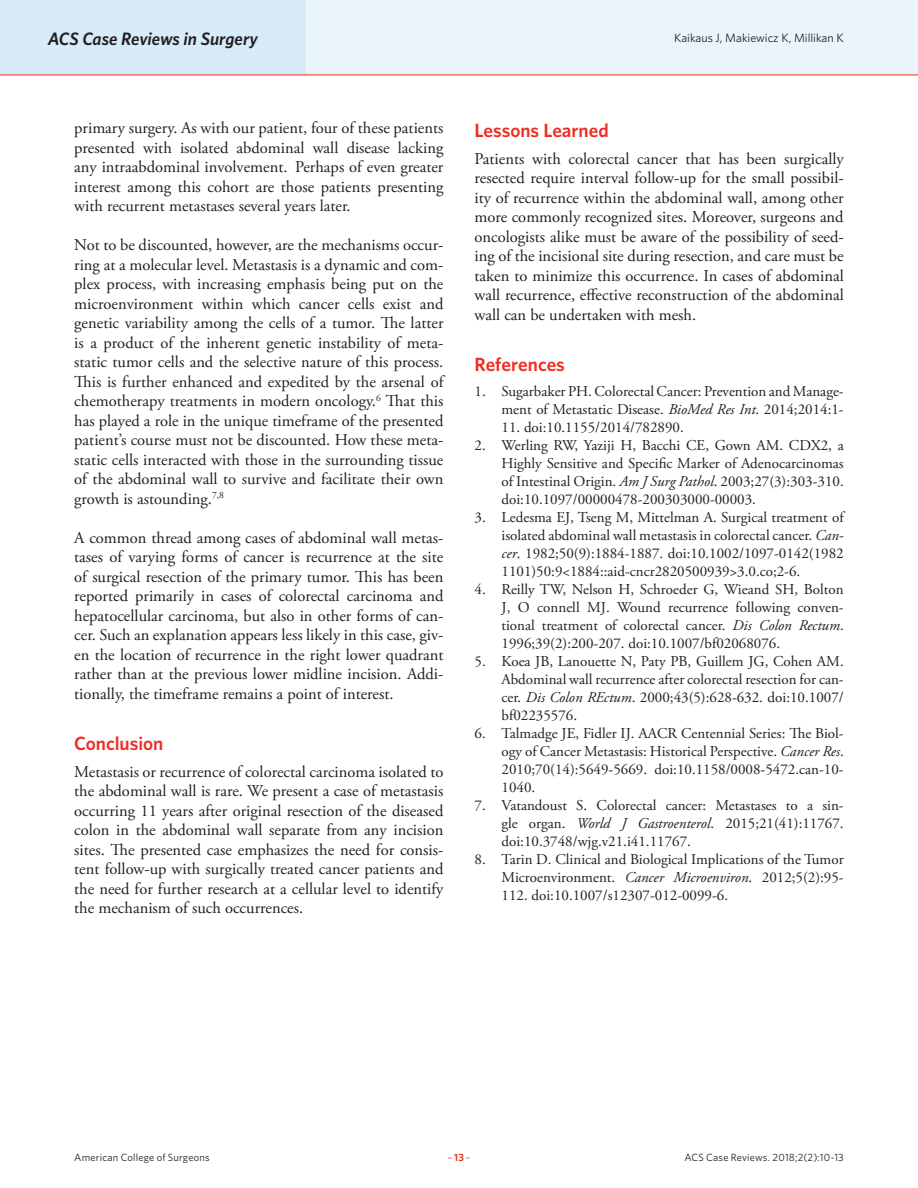
<style>
.page{position:relative;width:918px;height:1188px;background:#fff}
.page>*{position:absolute;margin:0;border:0;box-sizing:border-box;transform-origin:0 0}
.Article_Subhead{font:600 19.2px "Whitney";color:#ee2e22}
.t1{font:italic 600 18px "Whitney";letter-spacing:-.005em;color:#231f20}
.Article_Body_no_inde{font:16.5px/19.5px "Adobe Garamond Pro";color:#231f20;text-align:justify}
.t2{font:15px/18px "Adobe Garamond Pro";color:#231f20;text-align:justify}
.t3{font:12px "Whitney";color:#231f20}
.t4{font:10.5px "Whitney";letter-spacing:.02em;color:#231f20}
.t5{font:10.5px "Whitney";color:#ee2e22}
.s1{font-style:italic}
.s2{font-weight:600}
</style>
<div class="page">
<div style="left:0;top:0;width:918px;height:75px;background:#eaf5fb"></div>
<div style="left:0;top:0;width:306px;height:75px;background:#d7ebf8"></div>
<hr style="left:0;top:75px;width:918px;height:1px;background:#ee2e22">
<p class="t1" style="left:48px;top:26px;width:212px">ACS Case Reviews in Surgery</p>
<p class="t3" style="left:674px;top:30px;width:171px">Kaikaus J, Makiewicz K, Millikan K</p>
<p class="Article_Body_no_inde" style="left:74px;top:119px;width:371px">primary surgery. As with our patient, four of these patients presented with isolated abdominal wall disease lacking any intraabdominal involvement. Perhaps of even greater interest among this cohort are those patients presenting with recurrent metastases several years later.</p>
<p class="Article_Body_no_inde" style="left:74px;top:236px;width:371px">Not to be discounted, however, are the mechanisms occur&shy;ring at a molecular level. Metastasis is a dynamic and com&shy;plex process, with increasing emphasis being put on the microenvironment within which cancer cells exist and genetic variability among the cells of a tumor. The latter is a product of the inherent genetic instability of meta&shy;static tumor cells and the selective nature of this process.<br>This is further enhanced and expedited by the arsenal of chemotherapy treatments in modern oncology.<sup>6</sup> That this has played a role in the unique timeframe of the presented patient’s course must not be discounted. How these meta&shy;static cells interacted with those in the surrounding tissue of the abdominal wall to survive and facilitate their own growth is astounding.<sup>7,8</sup></p>
<p class="Article_Body_no_inde" style="left:74px;top:529px;width:371px">A common thread among cases of abdominal wall metas&shy;tases of varying forms of cancer is recurrence at the site of surgical resection of the primary tumor. This has been reported primarily in cases of colorectal carcinoma and hepatocellular carcinoma, but also in other forms of can&shy;cer. Such an explanation appears less likely in this case, giv&shy;en the location of recurrence in the right lower quadrant rather than at the previous lower midline incision. Addi&shy;tionally, the timeframe remains a point of interest.</p>
<p class="Article_Subhead" style="left:74px;top:730px;width:91px">Conclusion</p>
<p class="Article_Body_no_inde" style="left:74px;top:762px;width:371px">Metastasis or recurrence of colorectal carcinoma isolated to the abdominal wall is rare. We present a case of metastasis occurring 11 years after original resection of the diseased colon in the abdominal wall separate from any incision sites. The presented case emphasizes the need for consis&shy;tent follow-up with surgically treated cancer patients and the need for further research at a cellular level to identify the mechanism of such occurrences.</p>
<p class="Article_Subhead" style="left:475px;top:117px;width:136px">Lessons Learned</p>
<p class="Article_Body_no_inde" style="left:475px;top:149px;width:371px">Patients with colorectal cancer that has been surgically resected require interval follow-up for the small possibil&shy;ity of recurrence within the abdominal wall, among other more commonly recognized sites. Moreover, surgeons and oncologists alike must be aware of the possibility of seed&shy;ing of the incisional site during resection, and care must be taken to minimize this occurrence. In cases of abdominal wall recurrence, effective reconstruction of the abdominal wall can be undertaken with mesh.</p>
<p class="Article_Subhead" style="left:475px;top:351px;width:92px">References</p>
<p class="t2" style="left:475px;top:383px;width:371px;text-align:right">1. Sugarbaker PH. Colorectal Cancer: Prevention and Manage&shy;ment of Metastatic Disease. <span class="s1">BioMed Res Int</span>. 2014;2014:1-</p>
<p class="t2" style="left:502px;top:419px;width:184px">11. doi:10.1155/2014/782890.</p>
<p class="t2" style="left:502px;top:437px;width:344px;text-indent:-27px">2. Werling RW, Yaziji H, Bacchi CE, Gown AM. CDX2, a Highly Sensitive and Specific Marker of Adenocarcinomas of Intestinal Origin. <span class="s1">Am J Surg Pathol</span>. 2003;27(3):303-310. doi:10.1097/00000478-200303000-00003.</p>
<p class="t2" style="left:502px;top:509px;width:344px;text-indent:-27px">3. Ledesma EJ, Tseng M, Mittelman A. Surgical treatment of isolated abdominal wall metastasis in colorectal cancer. <span class="s1">Can&shy;cer</span>. 1982;50(9):1884-1887. doi:10.1002/1097-0142(1982<br>1101)50:9&lt;1884::aid-cncr2820500939&gt;3.0.co;2-6.</p>
<p class="t2" style="left:502px;top:581px;width:344px;text-indent:-27px">4. Reilly TW, Nelson H, Schroeder G, Wieand SH, Bolton J, Oʼconnell MJ. Wound recurrence following conven&shy;tional treatment of colorectal cancer. <span class="s1">Dis Colon Rectum</span>.<br>1996;39(2):200-207. doi:10.1007/bf02068076.</p>
<p class="t2" style="left:502px;top:653px;width:344px;text-indent:-27px">5. Koea JB, Lanouette N, Paty PB, Guillem JG, Cohen AM.<br>Abdominal wall recurrence after colorectal resection for can&shy;cer. <span class="s1">Dis Colon REctum</span>. 2000;43(5):628-632. doi:10.1007/ bf02235576.</p>
<p class="t2" style="left:502px;top:725px;width:344px;text-indent:-27px">6. Talmadge JE, Fidler IJ. AACR Centennial Series: The Biol&shy;ogy of Cancer Metastasis: Historical Perspective. <span class="s1">Cancer Res</span>.<br>2010;70(14):5649-5669. doi:10.1158/0008-5472.can-10- 1040.</p>
<p class="t2" style="left:502px;top:797px;width:344px;text-indent:-27px">7. Vatandoust S. Colorectal cancer: Metastases to a sin&shy;gle organ. <span class="s1">World J Gastroenterol</span>. 2015;21(41):11767. doi:10.3748/wjg.v21.i41.11767.</p>
<p class="t2" style="left:502px;top:851px;width:344px;text-indent:-27px">8. Tarin D. Clinical and Biological Implications of the Tumor Microenvironment. <span class="s1">Cancer Microenviron</span>. 2012;5(2):95- 112. doi:10.1007/s12307-012-0099-6.</p>
<p class="t4" style="left:74px;top:1150px;width:137px">American College of Surgeons</p>
<p class="t5" style="left:448px;top:1150px;width:24px">–<span class="s2">13</span>–</p>
<p class="t4" style="left:684px;top:1150px;width:161px">ACS Case Reviews. 2018;2(2):10-13</p>
</div>
